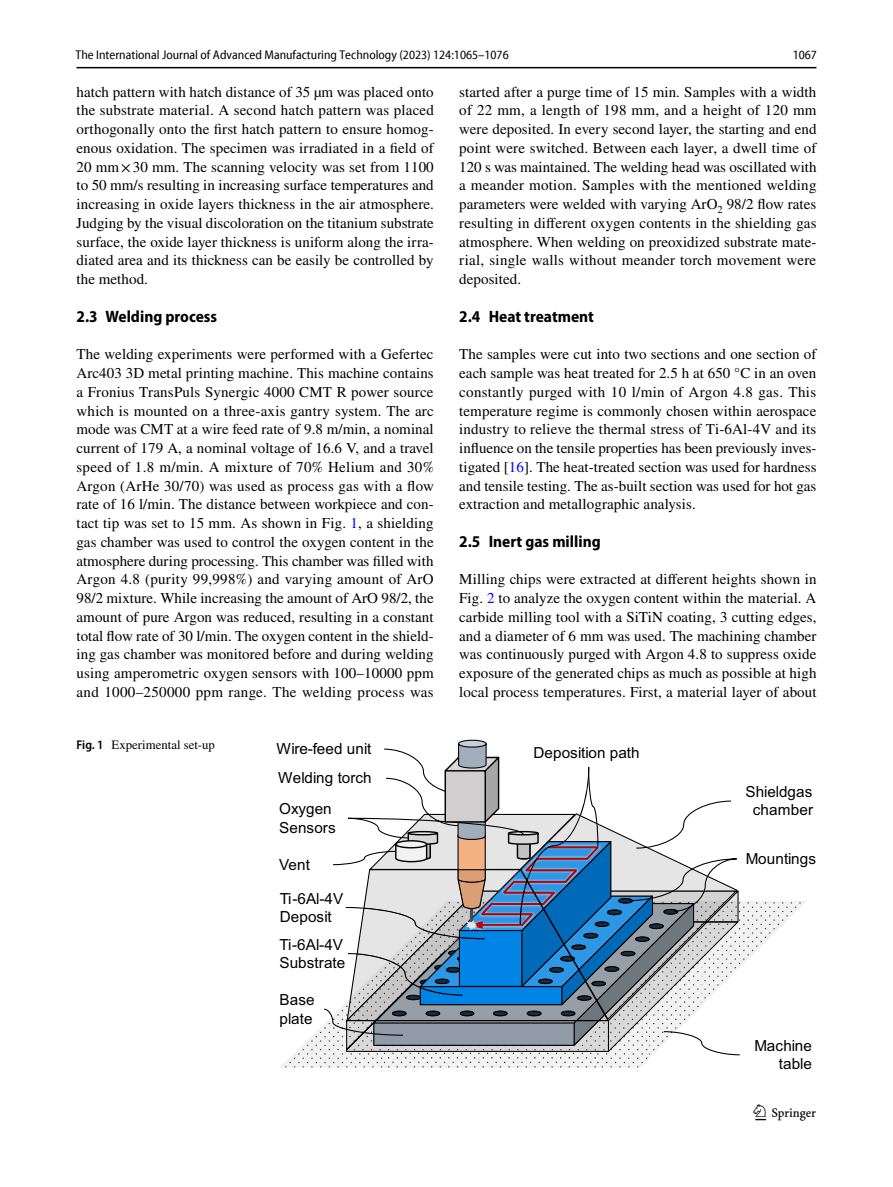
<style>
.page{position:relative;width:893px;height:1187px;background:#fff}
.page>*{position:absolute;margin:0;border:0;box-sizing:border-box;transform-origin:0 0}
.t1{font:22.5px "Springnew Regular 3";color:#000}
.t2{font:700 semi-condensed 16.5px "Myriad Pro";color:#000}
.t3{font:15.3px/18.3px "Arial MT3";letter-spacing:.005em;color:#000}
.t4{font:15.3px "Arial MT2";letter-spacing:.005em;color:#000}
.t5{font:15.3px "Arial";letter-spacing:.005em;color:#000}
.t6{font:15px/18.8px "STIX";letter-spacing:.01em;color:#000;text-align:justify}
.t7{font:semi-condensed 12.75px "Myriad Pro Unic";color:#000}
.t8{font:12.75px "STIX";color:#000}
.s1{color:#00f}
.s2{font-family:"Myriad Pro";font-weight:600;font-stretch:semi-condensed}
</style>
<div class="page">
<hr style="left:77px;top:67px;width:739px;height:1px;background:#000">
<img style="left:281px;top:1026px;width:104px;height:41px">
<img style="left:733px;top:901px;width:73px;height:155px">
<img style="left:596px;top:1055px;width:53px;height:12px">
<img style="left:385px;top:1051px;width:211px;height:16px">
<svg style="left:587px;top:889px;width:154px;height:166px"></svg>
<svg style="left:323px;top:739px;width:414px;height:311px"></svg>
<p class="t7" style="left:76px;top:50px;width:435px">The International Journal of Advanced Manufacturing Technology (2023) 124:1065–1076</p>
<p class="t7" style="left:793px;top:50px;width:26px">1067</p>
<p class="t6" style="left:77px;top:83px;width:359px">hatch pattern with hatch distance of 35 µm was placed onto the substrate material. A second hatch pattern was placed orthogonally onto the first hatch pattern to ensure homog&shy;enous oxidation. The specimen was irradiated in a field of 20 mm×30 mm. The scanning velocity was set from 1100 to 50 mm/s resulting in increasing surface temperatures and increasing in oxide layers thickness in the air atmosphere.<br>Judging by the visual discoloration on the titanium substrate surface, the oxide layer thickness is uniform along the irra&shy;diated area and its thickness can be easily be controlled by the method.</p>
<p class="t2" style="left:77px;top:307px;width:142px">2.3 Welding process</p>
<p class="t6" style="left:77px;top:346px;width:359px">The welding experiments were performed with a Gefertec Arc403 3D metal printing machine. This machine contains a Fronius TransPuls Synergic 4000 CMT R power source which is mounted on a three-axis gantry system. The arc mode was CMT at a wire feed rate of 9.8 m/min, a nominal current of 179 A, a nominal voltage of 16.6 V, and a travel speed of 1.8 m/min. A mixture of 70% Helium and 30% Argon (ArHe 30/70) was used as process gas with a flow rate of 16 l/min. The distance between workpiece and con&shy;tact tip was set to 15 mm. As shown in Fig. <span class="s1">1</span>, a shielding gas chamber was used to control the oxygen content in the atmosphere during processing. This chamber was filled with Argon 4.8 (purity 99,998%) and varying amount of ArO 98/2 mixture. While increasing the amount of ArO 98/2, the amount of pure Argon was reduced, resulting in a constant total flow rate of 30 l/min. The oxygen content in the shield&shy;ing gas chamber was monitored before and during welding using amperometric oxygen sensors with 100–10000 ppm and 1000–250000 ppm range. The welding process was</p>
<p class="t8" style="left:77px;top:736px;width:140px"><span class="s2">Fig. 1</span> Experimental set-up</p>
<p class="t3" style="left:276px;top:739px;width:97px">Wire-feed unit</p>
<p class="t4" style="left:278px;top:767px;width:95px">Welding torch</p>
<p class="t6" style="left:459px;top:83px;width:359px">started after a purge time of 15 min. Samples with a width of 22 mm, a length of 198 mm, and a height of 120 mm were deposited. In every second layer, the starting and end point were switched. Between each layer, a dwell time of 120 s was maintained. The welding head was oscillated with a meander motion. Samples with the mentioned welding parameters were welded with varying ArO<sub>2</sub> 98/2 flow rates resulting in different oxygen contents in the shielding gas atmosphere. When welding on preoxidized substrate mate&shy;rial, single walls without meander torch movement were deposited.</p>
<p class="t2" style="left:459px;top:307px;width:136px">2.4 Heat treatment</p>
<p class="t6" style="left:459px;top:346px;width:359px">The samples were cut into two sections and one section of each sample was heat treated for 2.5 h at 650 °C in an oven constantly purged with 10 l/min of Argon 4.8 gas. This temperature regime is commonly chosen within aerospace industry to relieve the thermal stress of Ti-6Al-4V and its influence on the tensile properties has been previously inves&shy;tigated [<span class="s1">16</span>]. The heat-treated section was used for hardness and tensile testing. The as-built section was used for hot gas extraction and metallographic analysis.</p>
<p class="t2" style="left:459px;top:532px;width:143px">2.5 Inert gas milling</p>
<p class="t6" style="left:459px;top:571px;width:359px">Milling chips were extracted at different heights shown in Fig. <span class="s1">2</span> to analyze the oxygen content within the material. A carbide milling tool with a SiTiN coating, 3 cutting edges, and a diameter of 6 mm was used. The machining chamber was continuously purged with Argon 4.8 to suppress oxide exposure of the generated chips as much as possible at high local process temperatures. First, a material layer of about</p>
<p class="t3" style="left:533px;top:743px;width:108px">Deposition path</p>
<p class="t3" style="left:745px;top:782px;width:69px">Shieldgas</p>
<p class="t3" style="left:279px;top:799px;width:54px">Oxygen</p>
<p class="t3" style="left:753px;top:800px;width:62px">chamber</p>
<p class="t3" style="left:279px;top:818px;width:58px">Sensors</p>
<p class="t3" style="left:279px;top:855px;width:32px">Vent</p>
<p class="t3" style="left:280px;top:889px;width:65px">Ti-6Al-4V<br>Deposit</p>
<p class="t3" style="left:279px;top:934px;width:67px">Ti-6Al-4V<br>Substrate</p>
<p class="t3" style="left:280px;top:990px;width:37px">Base plate</p>
<p class="t5" style="left:746px;top:848px;width:72px">Mountings</p>
<p class="t3" style="left:754px;top:1035px;width:59px;text-align:right">Machine table</p>
<h1 class="t1" style="left:755px;top:1104px;width:62px">1 3</h1>
</div>
